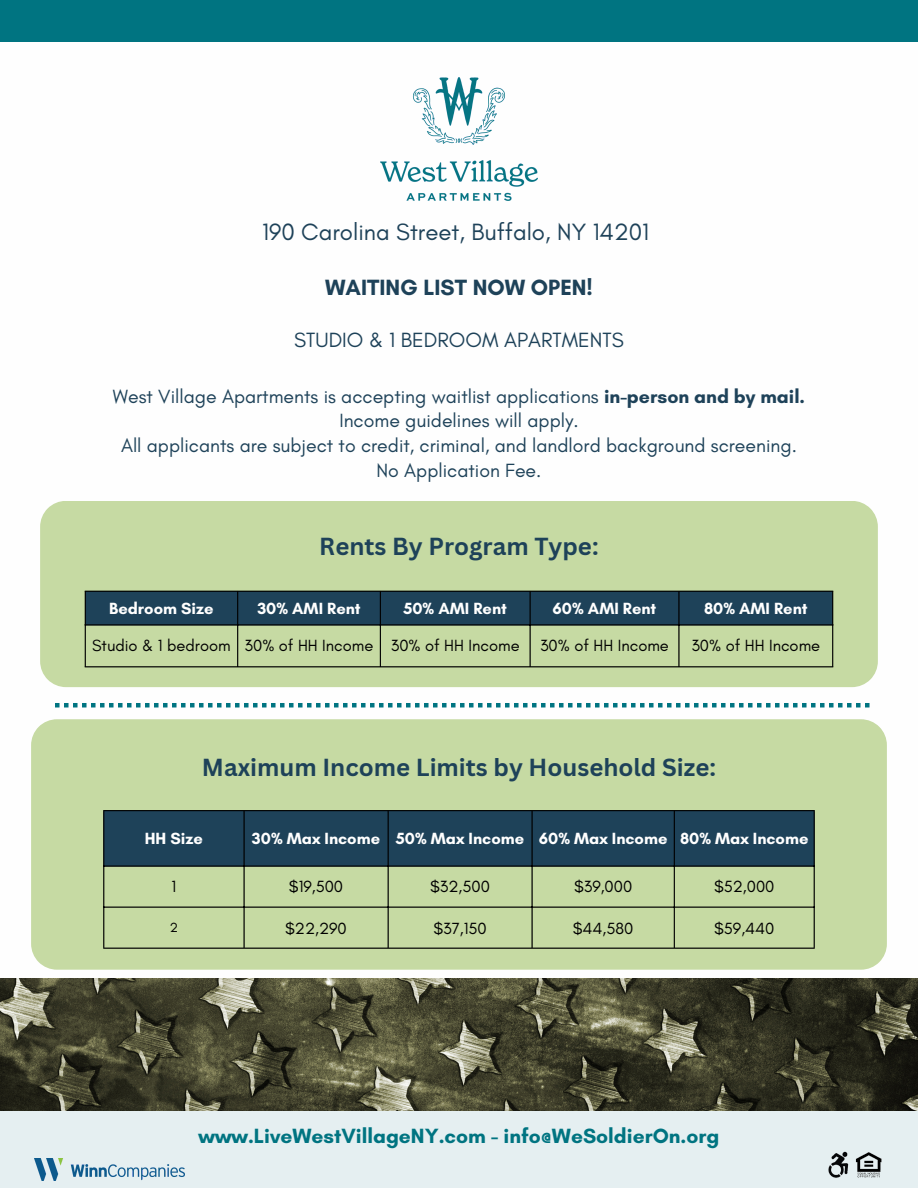
<style>
.page{position:relative;width:918px;height:1188px;background:#fff}
.page>*{position:absolute;margin:0;border:0;box-sizing:border-box;transform-origin:0 0}
.t1{font:700 24px "Canva Sans";color:#1e4259}
.t2{font:24px "Glacial Indifference";color:#1e4259}
.t3{font:700 22.5px "Glacial Indifference";color:#1e4259}
.t4{font:700 21px "Glacial Indifference";color:#007481}
.t5{font:21px "Glacial Indifference";color:#1e4259}
.t6{font:19.5px "Glacial Indifference";color:#1e4259}
.t7{font:16.5px "Glacial Indifference";color:#000}
.t8{font:700 16.5px "Glacial Indifference";color:#fff}
.t9{font:13.5px "Glacial Indifference";color:#000}
.s1{font-weight:700}
</style>
<div class="page">
<div style="left:0;top:0;width:918px;height:42px;background:#007481"></div>
<div style="left:0;top:1110px;width:918px;height:78px;background:#e5eff1"></div>
<div style="left:31px;top:719px;width:856px;height:251px;background:#c6daa3"></div>
<div style="left:104px;top:811px;width:710px;height:54px;background:#1e4259"></div>
<hr style="left:103px;top:811px;width:1px;height:137px;background:#000">
<hr style="left:243px;top:811px;width:2px;height:137px;background:#000">
<hr style="left:388px;top:811px;width:1px;height:137px;background:#000">
<hr style="left:531px;top:811px;width:2px;height:137px;background:#000">
<hr style="left:674px;top:811px;width:1px;height:137px;background:#000">
<hr style="left:814px;top:811px;width:1px;height:137px;background:#000">
<hr style="left:103px;top:810px;width:712px;height:1px;background:#000">
<hr style="left:103px;top:865px;width:712px;height:2px;background:#000">
<hr style="left:103px;top:907px;width:712px;height:1px;background:#000">
<hr style="left:103px;top:948px;width:712px;height:1px;background:#000">
<div style="left:40px;top:501px;width:838px;height:186px;background:#c6daa3"></div>
<div style="left:86px;top:592px;width:746px;height:32px;background:#1e4259"></div>
<hr style="left:85px;top:592px;width:1px;height:74px;background:#000">
<hr style="left:237px;top:592px;width:1px;height:74px;background:#000">
<hr style="left:380px;top:592px;width:1px;height:74px;background:#000">
<hr style="left:530px;top:592px;width:1px;height:74px;background:#000">
<hr style="left:678px;top:592px;width:2px;height:74px;background:#000">
<hr style="left:832px;top:592px;width:1px;height:74px;background:#000">
<hr style="left:85px;top:591px;width:748px;height:1px;background:#000">
<hr style="left:85px;top:624px;width:748px;height:2px;background:#000">
<hr style="left:85px;top:666px;width:748px;height:1px;background:#000">
<img style="left:828px;top:1151px;width:54px;height:27px">
<img style="left:0;top:979px;width:918px;height:131px">
<svg style="left:55px;top:703px;width:815px;height:4px"></svg>
<img style="left:34px;top:1158px;width:151px;height:23px">
<img style="left:380px;top:78px;width:158px;height:123px">
<p class="t2" style="left:262px;top:217px;width:388px">190 Carolina Street, Buffalo, NY 14201</p>
<p class="t3" style="left:325px;top:274px;width:269px">WAITING LIST NOW OPEN!</p>
<p class="t5" style="left:294px;top:327px;width:331px">STUDIO &amp; 1 BEDROOM APARTMENTS</p>
<p class="t6" style="left:113px;top:384px;width:694px">West Village Apartments is accepting waitlist applications <span class="s1">in-person and by mail.</span></p>
<p class="t6" style="left:339px;top:409px;width:241px">Income guidelines will apply.</p>
<p class="t6" style="left:121px;top:434px;width:677px">All applicants are subject to credit, criminal, and landlord background screening.</p>
<p class="t6" style="left:377px;top:458px;width:166px">No Application Fee.</p>
<h5 class="t1" style="left:319px;top:529px;width:281px">Rents By Program Type:</h5>
<p class="t8" style="left:109px;top:599px;width:106px">Bedroom Size</p>
<p class="t8" style="left:257px;top:599px;width:105px">30% AMI Rent</p>
<p class="t8" style="left:404px;top:599px;width:105px">50% AMI Rent</p>
<p class="t8" style="left:553px;top:599px;width:105px">60% AMI Rent</p>
<h2 class="t8" style="left:704px;top:599px;width:105px">80% AMI Rent</h2>
<p class="t7" style="left:92px;top:636px;width:140px">Studio &amp; 1 bedroom</p>
<p class="t7" style="left:245px;top:636px;width:130px">30% of HH Income</p>
<p class="t7" style="left:391px;top:636px;width:130px">30% of HH Income</p>
<p class="t7" style="left:540px;top:636px;width:130px">30% of HH Income</p>
<p class="t7" style="left:691px;top:636px;width:130px">30% of HH Income</p>
<p class="t1" style="left:202px;top:750px;width:516px">Maximum Income Limits by Household Size:</p>
<p class="t8" style="left:145px;top:828px;width:60px">HH Size</p>
<h3 class="t8" style="left:252px;top:828px;width:130px">30% Max Income</h3>
<h1 class="t8" style="left:396px;top:828px;width:130px">50% Max Income</h1>
<h4 class="t8" style="left:539px;top:828px;width:130px">60% Max Income</h4>
<p class="t8" style="left:680px;top:828px;width:130px">80% Max Income</p>
<p class="t7" style="left:172px;top:877px;width:6px">1</p>
<p class="t7" style="left:289px;top:877px;width:56px">$19,500</p>
<p class="t7" style="left:430px;top:877px;width:61px">$32,500</p>
<h2 class="t7" style="left:574px;top:877px;width:60px">$39,000</h2>
<p class="t7" style="left:714px;top:877px;width:62px">$52,000</p>
<p class="t9" style="left:170px;top:920px;width:10px">2</p>
<p class="t7" style="left:285px;top:918px;width:63px">$22,290</p>
<p class="t7" style="left:433px;top:918px;width:55px">$37,150</p>
<p class="t7" style="left:573px;top:918px;width:62px">$44,580</p>
<p class="t7" style="left:714px;top:918px;width:62px">$59,440</p>
<p class="t4" style="left:199px;top:1123px;width:522px">www.LiveWestVillageNY.com - info@WeSoldierOn.org</p>
</div>
